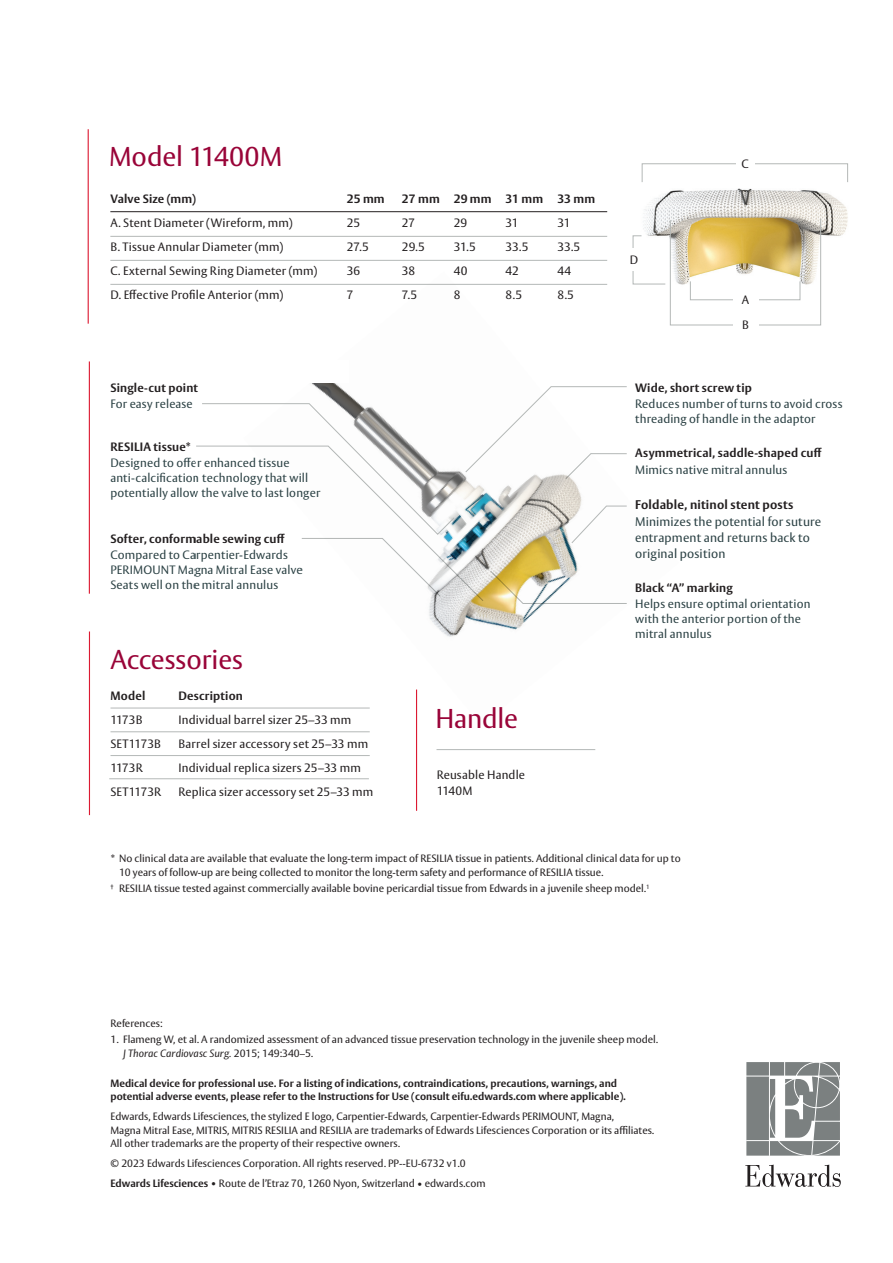
<style>
.page{position:relative;width:893px;height:1263px;background:#fff}
.page>*{position:absolute;margin:0;border:0;box-sizing:border-box;transform-origin:0 0}
.t1{font:27px "Vesta Std";letter-spacing:-.005em;color:#990438}
.t2{font:12.45px/15.6px "Vesta Std";letter-spacing:.015em;color:#2b4144}
.t3{font:700 12.45px "Vesta Std";letter-spacing:.015em;color:#231f20}
.t4{font:12px/15px "Vesta Std";letter-spacing:.015em;color:#2b4144}
.t5{font:12px/24px "Vesta Std";letter-spacing:.01em;color:#231f20}
.t6{font:700 12px "Vesta Std";letter-spacing:.015em;color:#231f20}
.t7{font:10.5px/13.5px "Vesta Std";color:#231f20}
.t8{font:700 10.5px/13.5px "Vesta Std";color:#231f20}
.s1{font-style:italic}
.s2{font-weight:700}
</style>
<div class="page">
<img style="left:641px;top:167px;width:207px;height:137px">
<div style="left:642px;top:163px;width:206px;height:19px;border:1px solid #b4b8b7"></div>
<div style="left:736px;top:158px;width:18px;height:17px;background:#fff"></div>
<svg style="left:632px;top:218px;width:189px;height:108px"></svg>
<div style="left:622px;top:248px;width:25px;height:23px;background:#fff"></div>
<img style="left:243px;top:271px;width:436px;height:454px">
<hr style="left:89px;top:361px;width:1px;height:233px;background:#dc1a32">
<hr style="left:110px;top:211px;width:497px;height:1px;background:#231f20">
<hr style="left:110px;top:284px;width:497px;height:1px;background:#b4b8b7">
<hr style="left:110px;top:260px;width:497px;height:1px;background:#b4b8b7">
<hr style="left:110px;top:236px;width:497px;height:1px;background:#b4b8b7">
<hr style="left:88px;top:129px;width:1px;height:195px;background:#dc1a32">
<img style="left:196px;top:445px;width:288px;height:157px">
<svg style="left:201px;top:403px;width:254px;height:194px"></svg>
<svg style="left:465px;top:386px;width:162px;height:94px"></svg>
<hr style="left:416px;top:689px;width:1px;height:122px;background:#dc1a32">
<hr style="left:89px;top:631px;width:1px;height:184px;background:#dc1a32">
<hr style="left:111px;top:708px;width:259px;height:1px;background:#b4b8b7">
<hr style="left:111px;top:731px;width:259px;height:1px;background:#b4b8b7">
<hr style="left:111px;top:755px;width:259px;height:1px;background:#b4b8b7">
<hr style="left:109px;top:778px;width:260px;height:1px;background:#b4b8b7">
<hr style="left:436px;top:749px;width:159px;height:1px;background:#b4b8b7">
<div style="left:297px;top:360px;width:52px;height:23px;background:#fff"></div>
<svg style="left:571px;top:505px;width:56px;height:39px"></svg>
<svg style="left:489px;top:570px;width:138px;height:34px"></svg>
<svg style="left:746px;top:1062px;width:94px;height:93px;background:#959999"></svg>
<svg style="left:745px;top:1164px;width:96px;height:23px"></svg>
<h1 class="t1" style="left:109px;top:141px;width:175px">Model 11400M</h1>
<p class="t6" style="left:110px;top:192px;width:87px">Valve Size (mm)</p>
<p class="t5" style="left:110px;top:211px;width:208px">A. Stent Diameter (Wireform, mm)<br>B. Tissue Annular Diameter (mm)<br>C. External Sewing Ring Diameter (mm)<br>D. Effective Profile Anterior (mm)</p>
<p class="t6" style="left:347px;top:192px;width:39px">25 mm</p>
<p class="t5" style="left:347px;top:211px;width:23px">25<br>27.5<br>36<br>7</p>
<p class="t6" style="left:402px;top:192px;width:39px">27 mm</p>
<p class="t5" style="left:402px;top:211px;width:24px">27<br>29.5<br>38<br>7.5</p>
<p class="t6" style="left:454px;top:192px;width:39px">29 mm</p>
<p class="t5" style="left:454px;top:211px;width:24px">29<br>31.5<br>40<br>8</p>
<p class="t6" style="left:506px;top:192px;width:39px">31 mm</p>
<p class="t5" style="left:506px;top:211px;width:24px">31<br>33.5<br>42<br>8.5</p>
<p class="t6" style="left:557px;top:192px;width:39px">33 mm</p>
<p class="t5" style="left:557px;top:211px;width:24px">31<br>33.5<br>44<br>8.5</p>
<p class="t6" style="left:110px;top:380px;width:89px">Single-cut point</p>
<p class="t4" style="left:110px;top:396px;width:84px">For easy release</p>
<p class="t6" style="left:110px;top:440px;width:82px">RESILIA tissue*</p>
<p class="t4" style="left:110px;top:456px;width:211px">Designed to offer enhanced tissue anti-calcification technology that will potentially allow the valve to last longer</p>
<p class="t6" style="left:110px;top:531px;width:176px">Softer, conformable sewing cuff</p>
<p class="t4" style="left:110px;top:547px;width:194px">Compared to Carpentier-Edwards<br>PERIMOUNT Magna Mitral Ease valve<br>Seats well on the mitral annulus</p>
<h1 class="t1" style="left:110px;top:643px;width:134px">Accessories</h1>
<p class="t6" style="left:111px;top:688px;width:36px">Model</p>
<p class="t5" style="left:111px;top:707px;width:52px">1173B<br>SET1173B<br>1173R<br>SET1173R</p>
<h1 class="t1" style="left:435px;top:703px;width:84px">Handle</h1>
<p class="t6" style="left:179px;top:688px;width:66px">Description</p>
<p class="t5" style="left:179px;top:707px;width:196px">Individual barrel sizer 25–33 mm Barrel sizer accessory set 25–33 mm Individual replica sizers 25–33 mm Replica sizer accessory set 25–33 mm</p>
<p class="t5" style="left:437px;top:766px;width:90px;line-height:16.5px">Reusable Handle<br>1140M</p>
<p class="t5" style="left:630px;top:248px;width:10px">D</p>
<p class="t5" style="left:742px;top:151px;width:9px">C</p>
<p class="t5" style="left:742px;top:287px;width:9px;line-height:25.2px">A<br>B</p>
<p class="t6" style="left:635px;top:380px;width:118px">Wide, short screw tip</p>
<p class="t4" style="left:635px;top:396px;width:209px">Reduces number of turns to avoid cross threading of handle in the adaptor</p>
<p class="t6" style="left:635px;top:446px;width:188px">Asymmetrical, saddle-shaped cuff</p>
<p class="t4" style="left:635px;top:462px;width:154px">Mimics native mitral annulus</p>
<p class="t3" style="left:635px;top:497px;width:160px">Foldable, nitinol stent posts</p>
<p class="t2" style="left:635px;top:514px;width:188px">Minimizes the potential for suture entrapment and returns back to original position</p>
<p class="t6" style="left:635px;top:580px;width:99px">Black “A” marking</p>
<p class="t4" style="left:635px;top:596px;width:177px">Helps ensure optimal orientation with the anterior portion of the mitral annulus</p>
<p class="t7" style="left:119px;top:852px;width:563px;text-indent:-9px">* No clinical data are available that evaluate the long-term impact of RESILIA tissue in patients. Additional clinical data for up to<br>10 years of follow-up are being collected to monitor the long-term safety and performance of RESILIA tissue.</p>
<p class="t7" style="left:111px;top:882px;width:541px"><sup>†</sup> RESILIA tissue tested against commercially available bovine pericardial tissue from Edwards in a juvenile sheep model.<sup>1</sup></p>
<p class="t7" style="left:111px;top:1016px;width:53px">References:</p>
<p class="t7" style="left:123px;top:1033px;width:536px;text-indent:-13px">1. Flameng W, et al. A randomized assessment of an advanced tissue preservation technology in the juvenile sheep model.<br><span class="s1">J Thorac Cardiovasc Surg.</span> 2015; 149:340–5.</p>
<p class="t8" style="left:111px;top:1076px;width:517px">Medical device for professional use. For a listing of indications, contraindications, precautions, warnings, and potential adverse events, please refer to the Instructions for Use (consult eifu.edwards.com where applicable).</p>
<p class="t7" style="left:111px;top:1110px;width:545px">Edwards, Edwards Lifesciences, the stylized E logo, Carpentier-Edwards, Carpentier-Edwards PERIMOUNT, Magna,<br>Magna Mitral Ease, MITRIS, MITRIS RESILIA and RESILIA are trademarks of Edwards Lifesciences Corporation or its affiliates.<br>All other trademarks are the property of their respective owners.</p>
<p class="t7" style="left:111px;top:1153px;width:377px;line-height:20px">© 2023 Edwards Lifesciences Corporation. All rights reserved. PP--EU-6732 v1.0<br><span class="s2">Edwards Lifesciences •</span> Route de l’Etraz 70, 1260 Nyon, Switzerland • edwards.com</p>
</div>
